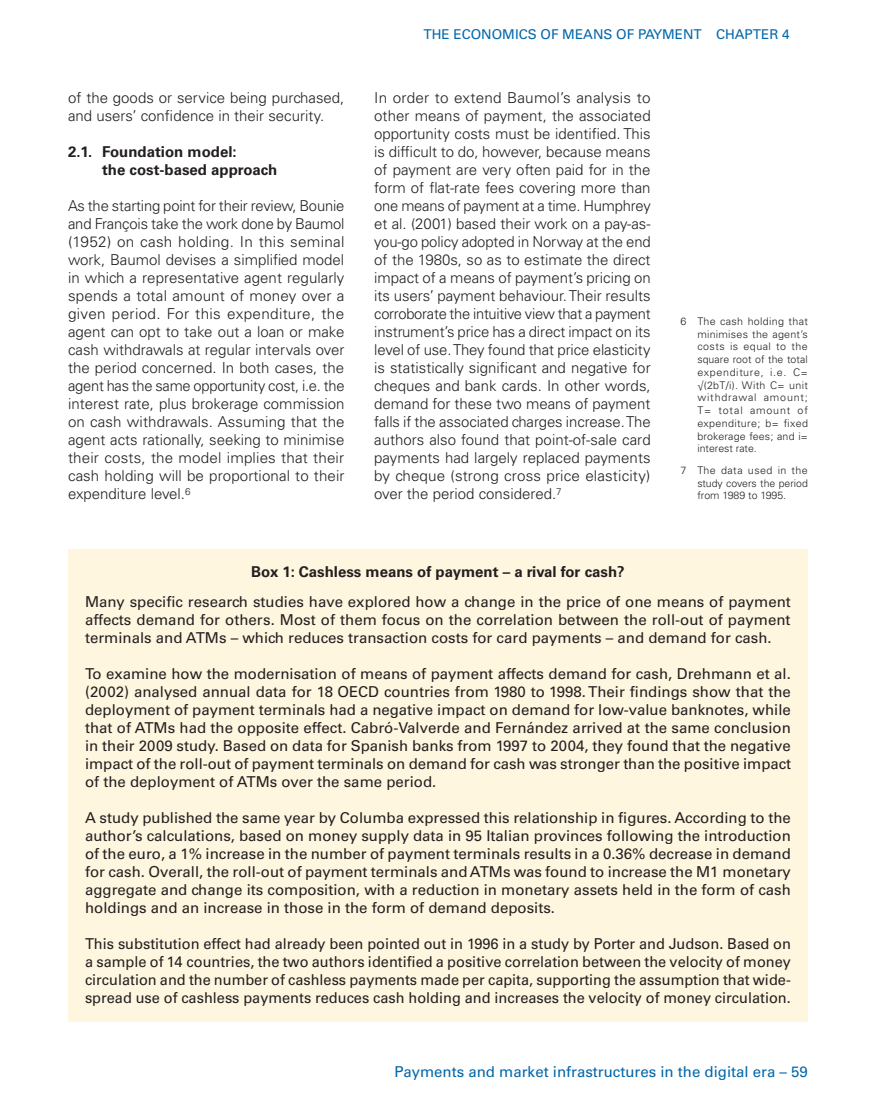
<style>
.page{position:relative;width:876px;height:1106px;background:#fff}
.page>*{position:absolute;margin:0;border:0;box-sizing:border-box;transform-origin:0 0}
.t1{font:15px/18px "Univers LT Std";color:#231f20;text-align:justify}
.t2{font:300 15px/18px "Univers LT Std";color:#231f20;text-align:justify}
.t3{font:700 15px/18px "Univers LT Std";color:#231f20}
.t4{font:15px "Univers LT Std";color:#0067aa}
.t5{font:13.5px "Univers LT Std";color:#0067aa}
.t6{font:300 10.5px/12.8px "Univers LT Std";letter-spacing:.01em;color:#231f20;text-align:justify}
</style>
<div class="page">
<div style="left:68px;top:549px;width:740px;height:472px;background:#fef6df"></div>
<p class="t2" style="left:68px;top:89px;width:278px">of the goods or service being purchased, and users’ confidence in their security.</p>
<p class="t3" style="left:102px;top:143px;width:177px;text-indent:-34px">2.1. Foundation model:<br>the cost-based approach</p>
<p class="t2" style="left:68px;top:197px;width:278px">As the starting point for their review, Bounie and François take the work done by Baumol (1952) on cash holding. In this seminal work, Baumol devises a simplified model in which a representative agent regularly spends a total amount of money over a given period. For this expenditure, the agent can opt to take out a loan or make cash withdrawals at regular intervals over the period concerned. In both cases, the agent has the same opportunity cost, i.e. the interest rate, plus brokerage commission on cash withdrawals. Assuming that the agent acts rationally, seeking to minimise their costs, the model implies that their cash holding will be proportional to their expenditure level.<sup>6</sup></p>
<p class="t5" style="left:423px;top:26px;width:368px">The economics of means of payment Chapter 4</p>
<p class="t2" style="left:374px;top:89px;width:278px">In order to extend Baumol’s analysis to other means of payment, the associated opportunity costs must be identified. This is difficult to do, however, because means of payment are very often paid for in the form of flat-rate fees covering more than one means of payment at a time. Humphrey et al. (2001) based their work on a pay-as&shy;you-go policy adopted in Norway at the end of the 1980s, so as to estimate the direct impact of a means of payment’s pricing on its users’ payment behaviour. Their results corroborate the intuitive view that a payment instrument’s price has a direct impact on its level of use. They found that price elasticity is statistically significant and negative for cheques and bank cards. In other words, demand for these two means of payment falls if the associated charges increase. The authors also found that point-of-sale card payments had largely replaced payments by cheque (strong cross price elasticity) over the period considered.<sup>7</sup></p>
<p class="t6" style="left:697px;top:315px;width:112px;text-indent:-17px">6 The cash holding that minimises the agent’s costs is equal to the square root of the total expenditure, i.e. C= √(2bT/i). With C= unit withdrawal amount; T= total amount of expenditure; b= fixed brokerage fees; and i= interest rate.</p>
<p class="t6" style="left:697px;top:463px;width:112px;text-indent:-17px">7 The data used in the study covers the period from 1989 to 1995.</p>
<p class="t3" style="left:251px;top:562px;width:375px">Box 1: Cashless means of payment – a rival for cash?</p>
<p class="t1" style="left:85px;top:593px;width:707px">M any specific research studies have explored how a change in the price of one means of payment affects demand for others. M ost of them focus on the correlation between the roll-out of payment terminals and ATM</p>
<p class="t1" style="left:219px;top:629px;width:554px">s – which reduces transaction costs for card payments – and demand for cash.</p>
<p class="t1" style="left:85px;top:665px;width:707px">To examine how the modernisation of means of payment affects demand for cash, Drehmann et al. (2002) analysed annual data for 18 OECD countries from 1980 to 1998. Their findings show that the deployment of payment terminals had a negative impact on demand for low-value banknotes, while that of ATM</p>
<p class="t1" style="left:85px;top:719px;width:708px;text-indent:83px">s had the opposite effect. Cabró-Valverde and Fernández arrived at the same conclusion in their 2009 study. Based on data for Spanish banks from 1997 to 2004, they found that the negative impact of the roll-out of payment terminals on demand for cash was stronger than the positive impact of the deployment of ATM</p>
<p class="t1" style="left:270px;top:773px;width:168px">s over the same period.</p>
<p class="t1" style="left:85px;top:809px;width:707px">A study published the same year by Columba expressed this relationship in figures. According to the author’s calculations, based on money supply data in 95 Italian provinces following the introduction of the euro, a 1% increase in the number of payment terminals results in a 0.36% decrease in demand for cash. Overall, the roll-out of payment terminals and ATM</p>
<p class="t1" style="left:85px;top:863px;width:707px;text-indent:418px">s was found to increase the M 1 monetary aggregate and change its composition, with a reduction in monetary assets held in the form of cash holdings and an increase in those in the form of demand deposits.</p>
<p class="t1" style="left:85px;top:935px;width:707px">This substitution effect had already been pointed out in 1996 in a study by Porter and Judson. Based on a sample of 14 countries, the two authors identified a positive correlation between the velocity of money circulation and the number of cashless payments made per capita, supporting the assumption that wide&shy;spread use of cashless payments reduces cash holding and increases the velocity of money circulation.</p>
<p class="t4" style="left:395px;top:1063px;width:415px">Payments and market infrastructures in the digital era – 59</p>
</div>
